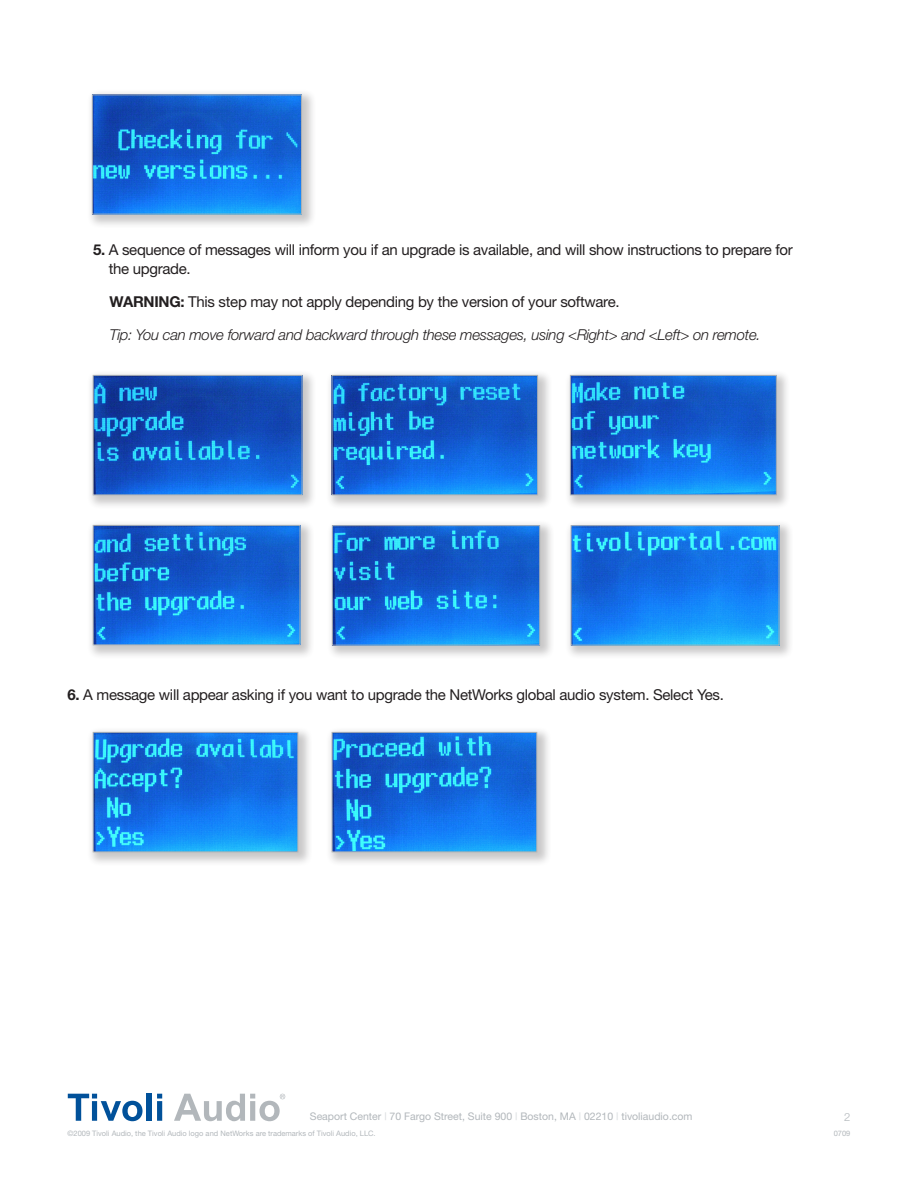
<style>
.page{position:relative;width:918px;height:1188px;background:#fff}
.page>*{position:absolute;margin:0;border:0;box-sizing:border-box;transform-origin:0 0}
.t1{font:15px/19.5px "Helvetica Neue";letter-spacing:-.02em;color:#231f20}
.t2{font:italic 300 15px "Helvetica Neue";letter-spacing:-.02em;color:#231f20}
.t3{font:300 11.25px "Helvetica Neue";color:#b2b7bb}
.t4{font:10.5px "Helvetica Neue";color:#b2b7bb}
.t5{font:7.5px "Helvetica Neue";color:#b2b7bb}
.s1{font-weight:700}
.s2{color:#d5d9dc}
</style>
<div class="page">
<svg style="left:68px;top:1094px;width:75px;height:27px"></svg>
<div style="left:147px;top:1094px;width:5px;height:27px;background:#01519a"></div>
<svg style="left:157px;top:1094px;width:5px;height:27px"></svg>
<svg style="left:174px;top:1094px;width:111px;height:27px"></svg>
<div style="left:86px;top:368px;width:230px;height:141px;background:#231f20;opacity:.25"></div>
<img style="left:95px;top:377px;width:205px;height:116px">
<div style="left:93px;top:375px;width:209px;height:120px;border:1px solid #adb1b4"></div>
<div style="left:86px;top:518px;width:228px;height:141px;background:#231f20;opacity:.25"></div>
<img style="left:95px;top:527px;width:203px;height:116px">
<div style="left:93px;top:525px;width:207px;height:120px;border:1px solid #adb1b4"></div>
<div style="left:86px;top:725px;width:226px;height:141px;background:#231f20;opacity:.25"></div>
<img style="left:95px;top:734px;width:201px;height:116px">
<div style="left:93px;top:732px;width:205px;height:120px;border:1px solid #adb1b4"></div>
<div style="left:324px;top:725px;width:227px;height:141px;background:#231f20;opacity:.25"></div>
<img style="left:334px;top:734px;width:201px;height:116px">
<div style="left:332px;top:732px;width:205px;height:120px;border:1px solid #adb1b4"></div>
<div style="left:563px;top:518px;width:230px;height:141px;background:#231f20;opacity:.25"></div>
<img style="left:573px;top:527px;width:204px;height:117px">
<div style="left:571px;top:525px;width:208px;height:121px;border:1px solid #adb1b4"></div>
<div style="left:324px;top:368px;width:228px;height:141px;background:#231f20;opacity:.25"></div>
<img style="left:334px;top:377px;width:202px;height:116px">
<div style="left:332px;top:375px;width:206px;height:120px;border:1px solid #adb1b4"></div>
<div style="left:563px;top:368px;width:227px;height:141px;background:#231f20;opacity:.25"></div>
<img style="left:572px;top:377px;width:203px;height:116px">
<div style="left:570px;top:375px;width:207px;height:120px;border:1px solid #adb1b4"></div>
<div style="left:325px;top:518px;width:229px;height:141px;background:#231f20;opacity:.25"></div>
<img style="left:334px;top:527px;width:204px;height:117px">
<div style="left:332px;top:525px;width:208px;height:121px;border:1px solid #adb1b4"></div>
<div style="left:85px;top:87px;width:230px;height:141px;background:#231f20;opacity:.25"></div>
<img style="left:94px;top:96px;width:206px;height:117px">
<div style="left:92px;top:94px;width:210px;height:121px;border:1px solid #adb1b4"></div>
<p class="t1" style="left:109px;top:240px;width:686px;text-indent:-16px"><span class="s1">5.</span> A sequence of messages will inform you if an upgrade is available, and will show instructions to prepare for the upgrade.</p>
<p class="t1" style="left:110px;top:292px;width:512px"><span class="s1">WARNING:</span> This step may not apply depending by the version of your software.</p>
<p class="t2" style="left:110px;top:326px;width:653px">Tip: You can move forward and backward through these messages, using &lt;Right&gt; and &lt;Left&gt; on remote.</p>
<p class="t1" style="left:68px;top:685px;width:658px"><span class="s1">6.</span> A message will appear asking if you want to upgrade the NetWorks global audio system. Select Yes.</p>
<p class="t4" style="left:310px;top:1110px;width:384px">Seaport Center <span class="s2">|</span> 70 Fargo Street, Suite 900 <span class="s2">|</span> Boston, MA <span class="s2">|</span> 02210 <span class="s2">|</span> tivoliaudio.com</p>
<p class="t3" style="left:844px;top:1110px;width:8px">2</p>
<p class="t5" style="left:68px;top:1128px;width:310px">©2009 Tivoli Audio, the Tivoli Audio logo and NetWorks are trademarks of Tivoli Audio, LLC.</p>
<p class="t5" style="left:834px;top:1128px;width:18px">0709</p>
</div>
